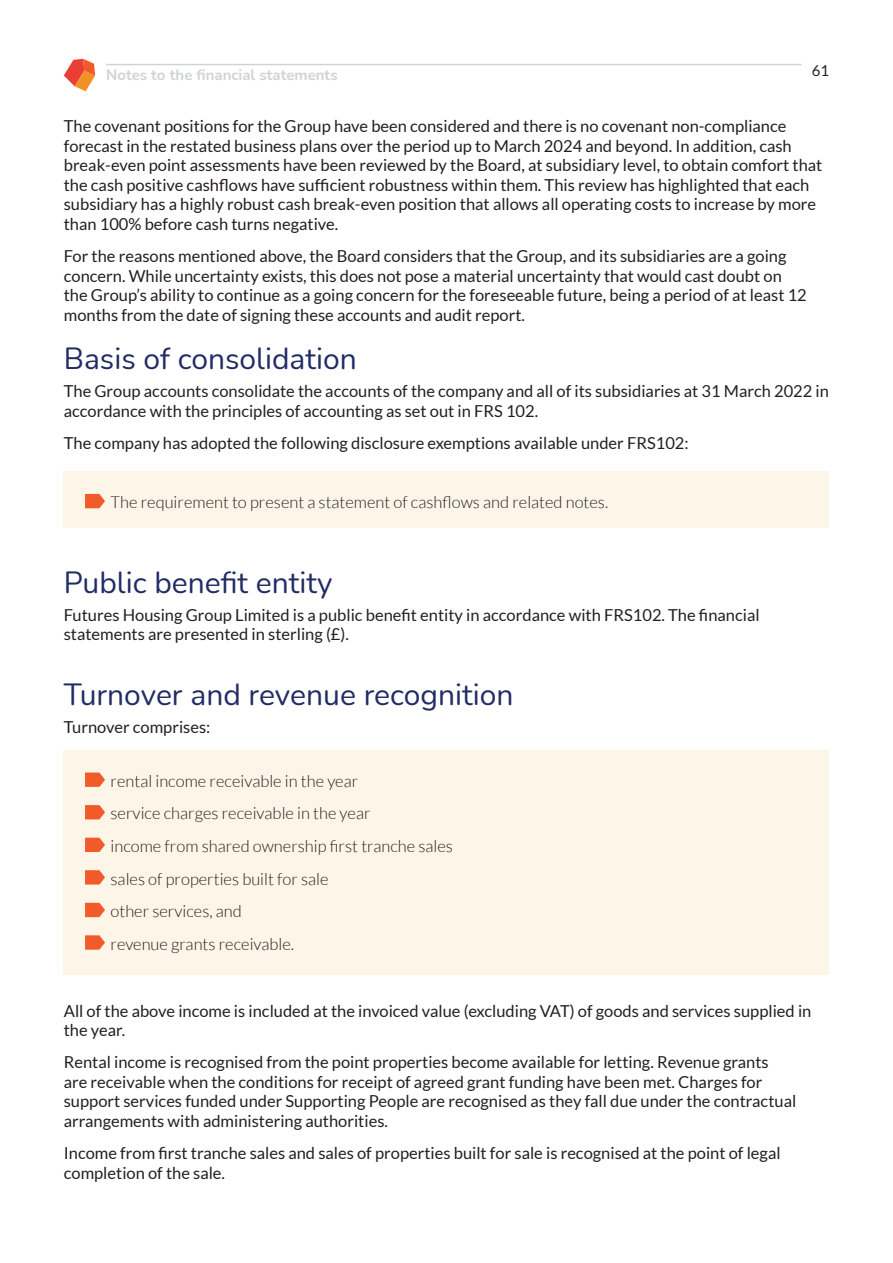
<style>
.page{position:relative;width:893px;height:1263px;background:#fff}
.page>*{position:absolute;margin:0;border:0;box-sizing:border-box;transform-origin:0 0}
.t1{font:30px "Nunito";color:#212c64}
.t2{font:16.5px/19.5px "Lato";color:#231f20}
.t3{font:300 16.5px "Lato";color:#231f20}
.t4{font:700 15px "Nunito";color:#d1d2d4}
.t5{font:15px "Lato";color:#231f20}
</style>
<div class="page">
<svg style="left:64px;top:59px;width:31px;height:32px"></svg>
<hr style="left:106px;top:64px;width:695px;height:1px;background:#d1d2d4">
<div style="left:64px;top:472px;width:765px;height:56px;background:#fdf5e7"></div>
<svg style="left:85px;top:494px;width:20px;height:14px"></svg>
<div style="left:64px;top:750px;width:765px;height:225px;background:#fdf5e7"></div>
<svg style="left:85px;top:772px;width:20px;height:15px"></svg>
<svg style="left:85px;top:805px;width:20px;height:14px"></svg>
<svg style="left:85px;top:838px;width:20px;height:14px"></svg>
<svg style="left:85px;top:870px;width:20px;height:14px"></svg>
<svg style="left:85px;top:903px;width:20px;height:14px"></svg>
<svg style="left:85px;top:935px;width:20px;height:15px"></svg>
<p class="t4" style="left:106px;top:65px;width:233px">Notes to the financial statements</p>
<p class="t5" style="left:812px;top:62px;width:19px">61</p>
<p class="t2" style="left:64px;top:117px;width:760px">The covenant positions for the Group have been considered and there is no covenant non-compliance forecast in the restated business plans over the period up to March 2024 and beyond. In addition, cash break-even point assessments have been reviewed by the Board, at subsidiary level, to obtain comfort that the cash positive cashflows have sufficient robustness within them. This review has highlighted that each subsidiary has a highly robust cash break-even position that allows all operating costs to increase by more than 100% before cash turns negative.</p>
<p class="t2" style="left:64px;top:246px;width:744px">For the reasons mentioned above, the Board considers that the Group, and its subsidiaries are a going concern. While uncertainty exists, this does not pose a material uncertainty that would cast doubt on the Group’s ability to continue as a going concern for the foreseeable future, being a period of at least 12 months from the date of signing these accounts and audit report.</p>
<p class="t1" style="left:64px;top:338px;width:295px">Basis of consolidation</p>
<p class="t2" style="left:64px;top:382px;width:767px">The Group accounts consolidate the accounts of the company and all of its subsidiaries at 31 March 2022 in accordance with the principles of accounting as set out in FRS 102.</p>
<p class="t2" style="left:64px;top:433px;width:626px">The company has adopted the following disclosure exemptions available under FRS102:</p>
<p class="t3" style="left:111px;top:493px;width:499px">The requirement to present a statement of cashflows and related notes.</p>
<p class="t1" style="left:64px;top:561px;width:270px">Public benefit entity</p>
<p class="t2" style="left:64px;top:605px;width:697px">Futures Housing Group Limited is a public benefit entity in accordance with FRS102. The financial statements are presented in sterling (£).</p>
<p class="t1" style="left:64px;top:674px;width:451px">Turnover and revenue recognition</p>
<p class="t2" style="left:64px;top:718px;width:148px">Turnover comprises:</p>
<p class="t3" style="left:111px;top:772px;width:249px">rental income receivable in the year</p>
<p class="t3" style="left:111px;top:805px;width:261px">service charges receivable in the year</p>
<p class="t3" style="left:111px;top:837px;width:344px">income from shared ownership first tranche sales</p>
<p class="t3" style="left:111px;top:870px;width:220px">sales of properties built for sale</p>
<p class="t3" style="left:111px;top:902px;width:133px">other services, and</p>
<p class="t3" style="left:111px;top:935px;width:185px">revenue grants receivable.</p>
<p class="t2" style="left:64px;top:1001px;width:749px">All of the above income is included at the invoiced value (excluding VAT) of goods and services supplied in the year.</p>
<p class="t2" style="left:64px;top:1052px;width:734px">Rental income is recognised from the point properties become available for letting. Revenue grants are receivable when the conditions for receipt of agreed grant funding have been met. Charges for support services funded under Supporting People are recognised as they fall due under the contractual arrangements with administering authorities.</p>
<p class="t2" style="left:64px;top:1143px;width:718px">Income from first tranche sales and sales of properties built for sale is recognised at the point of legal completion of the sale.</p>
</div>
